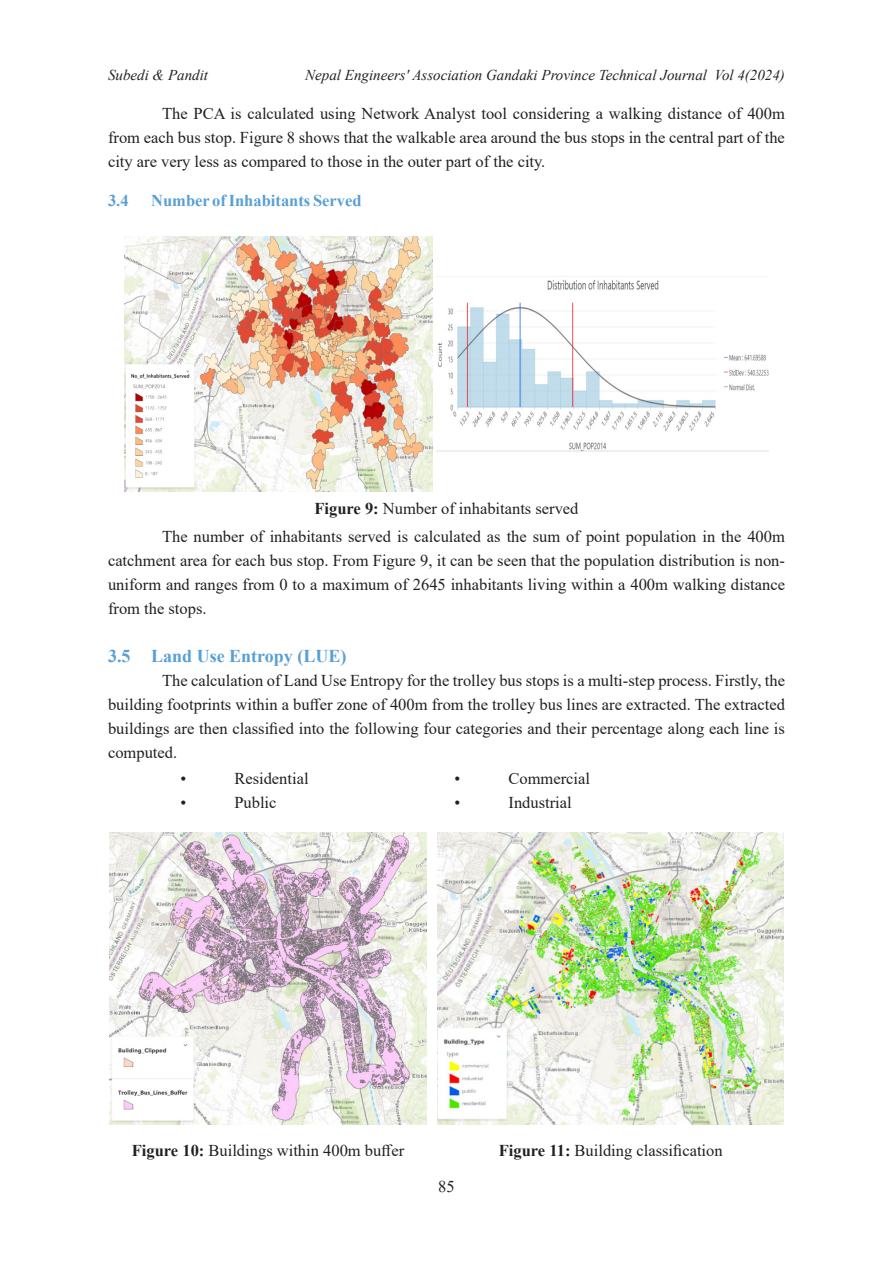
<style>
.page{position:relative;width:893px;height:1263px;background:#fff}
.page>*{position:absolute;margin:0;border:0;box-sizing:border-box;transform-origin:0 0}
.second_body_heading{font:700 18px "Times New Roman";color:#589fd6}
.t1{font:16.5px/24px "Times New Roman";color:#231f20;text-align:justify}
.second_body_heading-2{font:700 16.5px "Times New Roman";color:#589fd6}
.t2{font:italic 15px "Times New Roman";color:#231f20}
.s1{font-weight:700}
</style>
<div class="page">
<img style="left:125px;top:237px;width:307px;height:255px">
<img style="left:437px;top:280px;width:331px;height:172px">
<img style="left:109px;top:833px;width:318px;height:291px">
<img style="left:438px;top:833px;width:346px;height:291px">
<p class="t2" style="left:108px;top:65px;width:102px">Subedi &amp; Pandit</p>
<p class="t2" style="left:305px;top:65px;width:481px">Nepal Engineers' Association Gandaki Province Technical Journal Vol 4(2024)</p>
<p class="t1" style="left:108px;top:101px;width:678px;text-indent:54px">The PCA is calculated using Network Analyst tool considering a walking distance of 400m from each bus stop. Figure 8 shows that the walkable area around the bus stops in the central part of the city are very less as compared to those in the outer part of the city.</p>
<p class="second_body_heading-2" style="left:108px;top:189px;width:22px">3.4</p>
<p class="second_body_heading-2" style="left:151px;top:189px;width:212px">Number of Inhabitants Served</p>
<p class="t1" style="left:314px;top:496px;width:266px"><span class="s1">Figure 9:</span> Number of inhabitants served</p>
<p class="t1" style="left:108px;top:524px;width:678px;text-indent:54px">The number of inhabitants served is calculated as the sum of point population in the 400m catchment area for each bus stop. From Figure 9, it can be seen that the population distribution is non&shy;uniform and ranges from 0 to a maximum of 2645 inhabitants living within a 400m walking distance from the stops.</p>
<p class="second_body_heading" style="left:108px;top:643px;width:240px">3.5 Land Use Entropy (LUE)</p>
<p class="t1" style="left:108px;top:668px;width:678px;text-indent:54px">The calculation of Land Use Entropy for the trolley bus stops is a multi-step process. Firstly, the building footprints within a buffer zone of 400m from the trolley bus lines are extracted. The extracted buildings are then classified into the following four categories and their percentage along each line is computed.</p>
<p class="t1" style="left:180px;top:766px;width:7px">•</p>
<p class="t1" style="left:234px;top:766px;width:76px">Residential</p>
<p class="t1" style="left:180px;top:790px;width:7px">•</p>
<p class="t1" style="left:234px;top:790px;width:44px">Public</p>
<p class="t1" style="left:454px;top:766px;width:7px">•</p>
<p class="t1" style="left:509px;top:766px;width:83px">Commercial</p>
<p class="t1" style="left:454px;top:790px;width:7px">•</p>
<p class="t1" style="left:509px;top:790px;width:65px">Industrial</p>
<p class="t1" style="left:132px;top:1138px;width:274px"><span class="s1">Figure 10:</span> Buildings within 400m buffer</p>
<p class="t1" style="left:499px;top:1138px;width:225px"><span class="s1">Figure 11:</span> Building classification</p>
<p class="t1" style="left:438px;top:1173px;width:18px">85</p>
</div>
